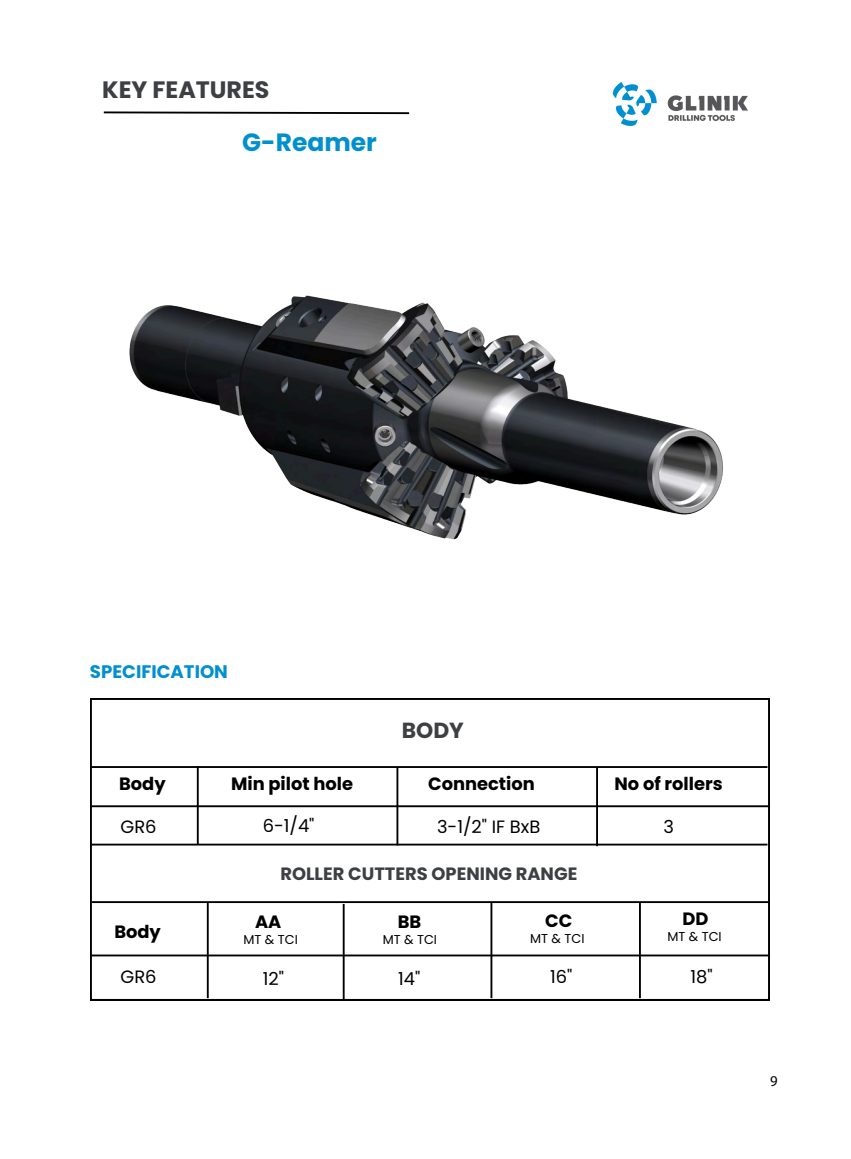
<style>
.page{position:relative;width:851px;height:1159px;background:#fff}
.page>*{position:absolute;margin:0;border:0;box-sizing:border-box;transform-origin:0 0}
.t1{font:700 25px "Poppins";color:#0090cf}
.t2{font:700 23.75px "Poppins";color:#3d3f43}
.t3{font:700 21.88px "Poppins";color:#3d3f43}
.t4{font:700 18.12px "Poppins";color:#0090cf}
.t5{font:700 17.88px "Poppins";color:#000}
.t6{font:17.88px "Poppins";color:#000}
.t7{font:700 17.88px "Poppins";color:#3d3f43}
.t8{font:15px "Myriad Pro";color:#000}
.t9{font:12.88px "Poppins";color:#000}
</style>
<div class="page">
<img style="left:612px;top:82px;width:136px;height:44px">
<svg style="left:103px;top:111px;width:307px;height:4px"></svg>
<img style="left:129px;top:295px;width:594px;height:245px">
<svg style="left:90px;top:698px;width:679px;height:303px"></svg>
<hr style="left:90px;top:843px;width:677px;height:2px;background:#000">
<hr style="left:91px;top:805px;width:677px;height:2px;background:#000">
<hr style="left:90px;top:766px;width:677px;height:2px;background:#000">
<hr style="left:91px;top:954px;width:677px;height:2px;background:#000">
<hr style="left:197px;top:766px;width:2px;height:78px;background:#000">
<hr style="left:396px;top:767px;width:2px;height:78px;background:#000">
<hr style="left:596px;top:768px;width:2px;height:78px;background:#000">
<hr style="left:207px;top:903px;width:2px;height:95px;background:#000">
<hr style="left:343px;top:904px;width:1px;height:95px;background:#000">
<hr style="left:490px;top:903px;width:2px;height:95px;background:#000">
<hr style="left:639px;top:903px;width:1px;height:95px;background:#000">
<hr style="left:92px;top:901px;width:677px;height:2px;background:#000">
<h2 class="t2" style="left:102px;top:76px;width:169px">KEY FEATURES</h2>
<h1 class="t1" style="left:242px;top:128px;width:136px">G-Reamer</h1>
<p class="t4" style="left:90px;top:661px;width:139px">SPECIFICATION</p>
<p class="t5" style="left:119px;top:773px;width:48px">Body</p>
<p class="t5" style="left:231px;top:773px;width:124px">Min pilot hole</p>
<p class="t3" style="left:402px;top:717px;width:64px">BODY</p>
<p class="t5" style="left:428px;top:773px;width:108px">Connection</p>
<p class="t5" style="left:614px;top:773px;width:110px">No of rollers</p>
<p class="t6" style="left:120px;top:817px;width:38px">GR6</p>
<p class="t5" style="left:114px;top:921px;width:48px">Body</p>
<p class="t6" style="left:120px;top:966px;width:38px">GR6</p>
<p class="t6" style="left:263px;top:815px;width:53px">6-1/4"</p>
<p class="t6" style="left:437px;top:816px;width:105px">3-1/2" IF BxB</p>
<p class="t7" style="left:280px;top:863px;width:298px">ROLLER CUTTERS OPENING RANGE</p>
<p class="t6" style="left:663px;top:816px;width:12px">3</p>
<p class="t5" style="left:682px;top:908px;width:27px">DD</p>
<p class="t9" style="left:667px;top:928px;width:56px">MT &amp; TCI</p>
<p class="t5" style="left:545px;top:910px;width:29px">CC</p>
<p class="t9" style="left:530px;top:931px;width:56px">MT &amp; TCI</p>
<p class="t5" style="left:397px;top:911px;width:25px">BB</p>
<p class="t9" style="left:382px;top:932px;width:56px">MT &amp; TCI</p>
<p class="t5" style="left:255px;top:911px;width:28px">AA</p>
<p class="t9" style="left:243px;top:932px;width:56px">MT &amp; TCI</p>
<p class="t6" style="left:263px;top:969px;width:23px">12"</p>
<p class="t6" style="left:398px;top:968px;width:24px">14"</p>
<p class="t6" style="left:550px;top:966px;width:24px">16"</p>
<p class="t6" style="left:690px;top:966px;width:24px">18"</p>
<p class="t8" style="left:770px;top:1071px;width:9px">9</p>
</div>
